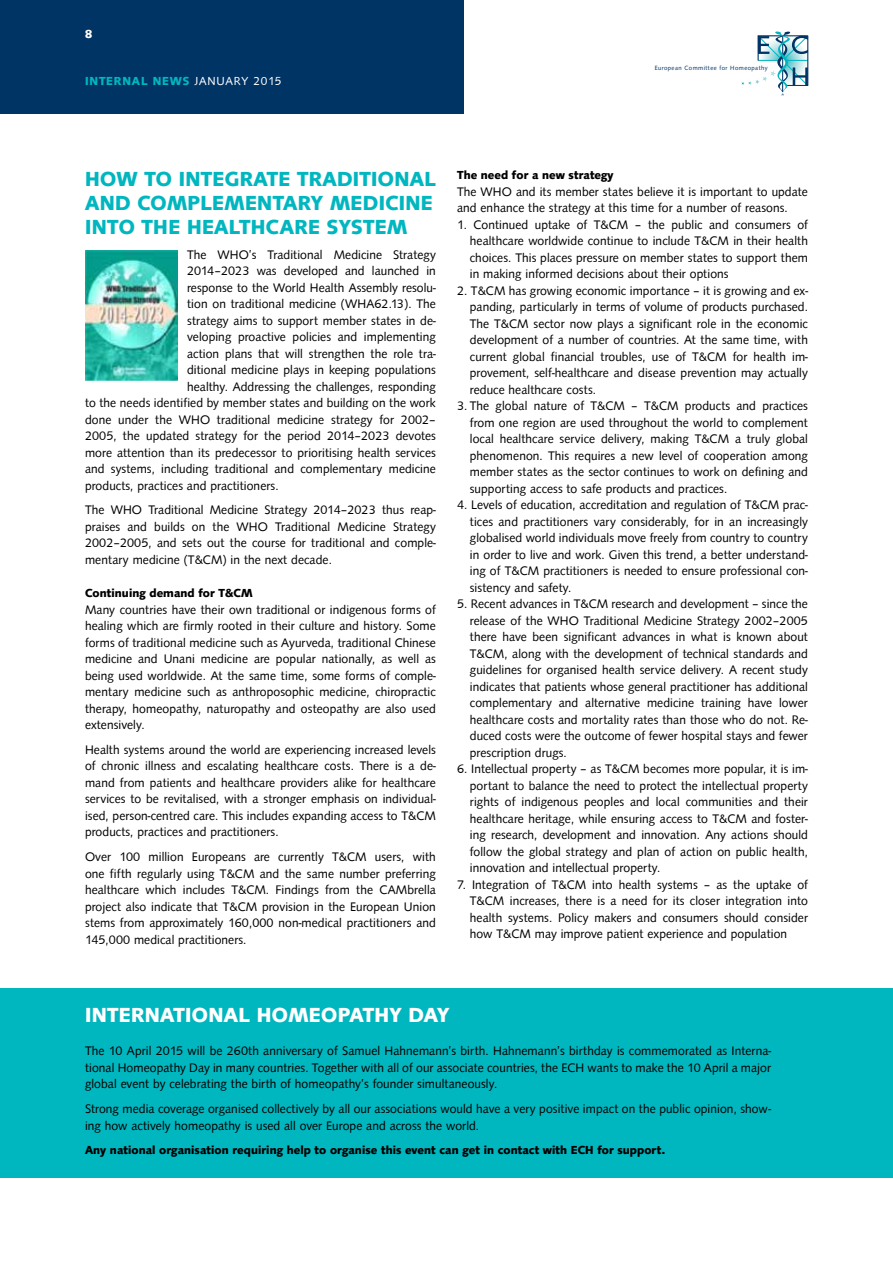
<style>
.page{position:relative;width:893px;height:1263px;background:#fff}
.page>*{position:absolute;margin:0;border:0;box-sizing:border-box;transform-origin:0 0}
.t1{font:700 21px/24px "Syntax D";letter-spacing:.02em;color:#00b6bf}
.t2{font:700 21px "Syntax D";letter-spacing:.02em;color:#fff}
.t3{font:12.75px/16.5px "Syntax D";letter-spacing:.01em;color:#000;text-align:justify}
.t4{font:700 12px "Syntax D";letter-spacing:.01em;color:#000}
.t5{font:700 12px "Syntax D";letter-spacing:.075em;color:#00b6bf}
.t6{font:700 12px "Syntax D";color:#fff}
.t7{font:6.3px "Syntax D";letter-spacing:.075em;color:#003465}
.s1{font-weight:400;color:#fff}
</style>
<div class="page">
<div style="left:0;top:0;width:463px;height:114px;background:#003465"></div>
<hr style="left:808px;top:36px;width:1px;height:49px;background:#003465">
<svg style="left:741px;top:31px;width:67px;height:65px"></svg>
<img style="left:85px;top:251px;width:92px;height:130px">
<div style="left:0;top:989px;width:893px;height:189px;background:#00b6bf"></div>
<p class="t6" style="left:85px;top:27px;width:9px">8</p>
<p class="t5" style="left:85px;top:74px;width:198px">internal News <span class="s1">January 2015</span></p>
<p class="t7" style="left:655px;top:64px;width:115px">European Committee for Homeopathy</p>
<h1 class="t1" style="left:85px;top:167px;width:352px">How to integrate traditional and complementary medicine into the healthcare system</h1>
<p class="t3" style="left:187px;top:246px;width:250px">The WHO’s Traditional Medicine Strategy</p>
<p class="t3" style="left:187px;top:263px;width:250px">2014–2023 was developed and launched in</p>
<p class="t3" style="left:187px;top:279px;width:250px">response to the World Health Assembly resolu-</p>
<p class="t3" style="left:187px;top:296px;width:250px">tion on traditional medicine (WHA62.13). The</p>
<p class="t3" style="left:187px;top:312px;width:250px">strategy aims to support member states in de-</p>
<p class="t3" style="left:187px;top:329px;width:250px">veloping proactive policies and implementing</p>
<p class="t3" style="left:187px;top:345px;width:250px">action plans that will strengthen the role tra-</p>
<p class="t3" style="left:187px;top:362px;width:250px">ditional medicine plays in keeping populations</p>
<p class="t3" style="left:187px;top:378px;width:250px">healthy. Addressing the challenges, responding</p>
<p class="t3" style="left:85px;top:395px;width:352px">to the needs identified by member states and building on the work</p>
<p class="t3" style="left:85px;top:411px;width:352px">done under the WHO traditional medicine strategy for 2002–</p>
<p class="t3" style="left:85px;top:428px;width:352px">2005, the updated strategy for the period 2014–2023 devotes</p>
<p class="t3" style="left:85px;top:444px;width:352px">more attention than its predecessor to prioritising health services</p>
<p class="t3" style="left:85px;top:461px;width:352px">and systems, including traditional and complementary medicine</p>
<p class="t3" style="left:85px;top:477px;width:195px">products, practices and practitioners.</p>
<p class="t3" style="left:85px;top:502px;width:353px">The WHO Traditional Medicine Strategy 2014–2023 thus reap&shy;praises and builds on the WHO Traditional Medicine Strategy 2002–2005, and sets out the course for traditional and comple&shy;mentary medicine (T&amp;CM) in the next decade.</p>
<p class="t4" style="left:85px;top:586px;width:159px">Continuing demand for T&amp;CM</p>
<p class="t3" style="left:85px;top:601px;width:352px">Many countries have their own traditional or indigenous forms of healing which are firmly rooted in their culture and history. Some forms of traditional medicine such as Ayurveda, traditional Chinese medicine and Unani medicine are popular nationally, as well as being used worldwide. At the same time, some forms of comple&shy;mentary medicine such as anthroposophic medicine, chiropractic therapy, homeopathy, naturopathy and osteopathy are also used extensively.</p>
<p class="t3" style="left:85px;top:741px;width:352px">Health systems around the world are experiencing increased levels of chronic illness and escalating healthcare costs. There is a de&shy;mand from patients and healthcare providers alike for healthcare services to be revitalised, with a stronger emphasis on individual&shy;ised, person-centred care. This includes expanding access to T&amp;CM products, practices and practitioners.</p>
<p class="t3" style="left:85px;top:849px;width:352px">Over 100 million Europeans are currently T&amp;CM users, with one fifth regularly using T&amp;CM and the same number preferring healthcare which includes T&amp;CM. Findings from the CAMbrella project also indicate that T&amp;CM provision in the European Union stems from approximately 160,000 non-medical practitioners and 145,000 medical practitioners.</p>
<p class="t4" style="left:457px;top:168px;width:158px">The need for a new strategy</p>
<p class="t3" style="left:457px;top:183px;width:352px">The WHO and its member states believe it is important to update and enhance the strategy at this time for a number of reasons.</p>
<p class="t3" style="left:470px;top:216px;width:340px;text-indent:-13px">1. Continued uptake of T&amp;CM – the public and consumers of healthcare worldwide continue to include T&amp;CM in their health choices. This places pressure on member states to support them in making informed decisions about their options</p>
<p class="t3" style="left:470px;top:282px;width:340px;text-indent:-13px">2. T&amp;CM has growing economic importance – it is growing and ex&shy;panding, particularly in terms of volume of products purchased.<br>The T&amp;CM sector now plays a significant role in the economic development of a number of countries. At the same time, with current global financial troubles, use of T&amp;CM for health im&shy;provement, self-healthcare and disease prevention may actually reduce healthcare costs.</p>
<p class="t3" style="left:470px;top:398px;width:340px;text-indent:-13px">3. The global nature of T&amp;CM – T&amp;CM products and practices from one region are used throughout the world to complement local healthcare service delivery, making T&amp;CM a truly global phenomenon. This requires a new level of cooperation among member states as the sector continues to work on defining and supporting access to safe products and practices.</p>
<p class="t3" style="left:470px;top:497px;width:340px;text-indent:-13px">4. Levels of education, accreditation and regulation of T&amp;CM prac&shy;tices and practitioners vary considerably, for in an increasingly globalised world individuals move freely from country to country in order to live and work. Given this trend, a better understand&shy;ing of T&amp;CM practitioners is needed to ensure professional con&shy;sistency and safety.</p>
<p class="t3" style="left:470px;top:596px;width:340px;text-indent:-13px">5. Recent advances in T&amp;CM research and development – since the release of the WHO Traditional Medicine Strategy 2002–2005 there have been significant advances in what is known about T&amp;CM, along with the development of technical standards and guidelines for organised health service delivery. A recent study indicates that patients whose general practitioner has additional complementary and alternative medicine training have lower healthcare costs and mortality rates than those who do not. Re&shy;duced costs were the outcome of fewer hospital stays and fewer prescription drugs.</p>
<p class="t3" style="left:470px;top:761px;width:340px;text-indent:-13px">6. Intellectual property – as T&amp;CM becomes more popular, it is im&shy;portant to balance the need to protect the intellectual property rights of indigenous peoples and local communities and their healthcare heritage, while ensuring access to T&amp;CM and foster&shy;ing research, development and innovation. Any actions should follow the global strategy and plan of action on public health, innovation and intellectual property.</p>
<p class="t3" style="left:470px;top:876px;width:340px;text-indent:-13px">7. Integration of T&amp;CM into health systems – as the uptake of T&amp;CM increases, there is a need for its closer integration into health systems. Policy makers and consumers should consider how T&amp;CM may improve patient experience and population</p>
<h1 class="t2" style="left:85px;top:1003px;width:366px">International homeopathy day</h1>
<p class="t3" style="left:85px;top:1043px;width:688px">The 10 April 2015 will be 260th anniversary of Samuel Hahnemann’s birth. Hahnemann’s birthday is commemorated as Interna&shy;tional Homeopathy Day in many countries. Together with all of our associate countries, the ECH wants to make the 10 April a major global event by celebrating the birth of homeopathy’s founder simultaneously.</p>
<p class="t3" style="left:85px;top:1101px;width:688px">Strong media coverage organised collectively by all our associations would have a very positive impact on the public opinion, show&shy;ing how actively homeopathy is used all over Europe and across the world.</p>
<p class="t4" style="left:85px;top:1143px;width:494px">Any national organisation requiring help to organise this event can get in contact with ECH</p>
<p class="t4" style="left:597px;top:1143px;width:70px">for support.</p>
</div>
